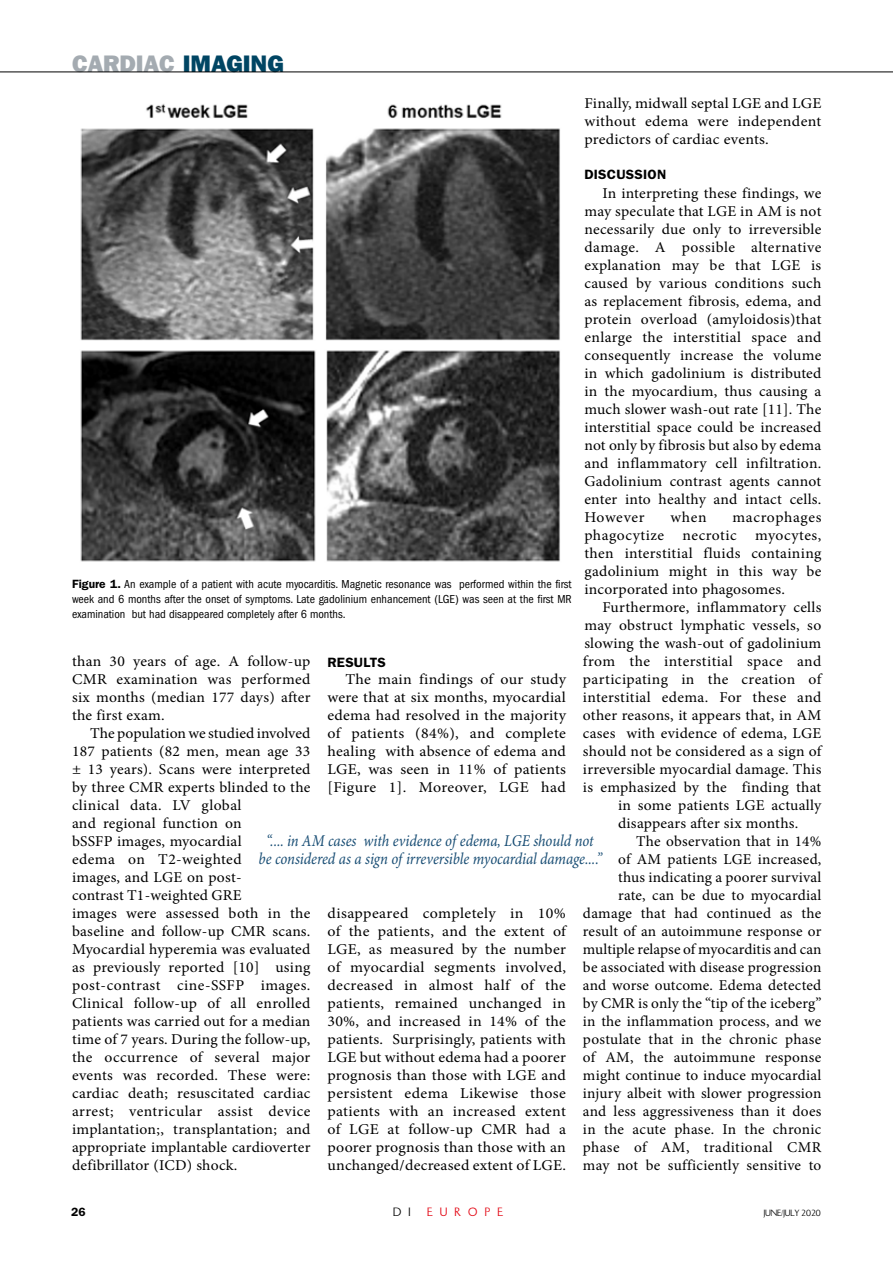
<style>
.page{position:relative;width:893px;height:1263px;background:#fff}
.page>*{position:absolute;margin:0;border:0;box-sizing:border-box;transform-origin:0 0}
.t1{font:24px "ITC Franklin Gothic Std Hvy";color:#a4abb1}
.t2{font:italic 16.5px/18px "Minion Pro";letter-spacing:-.005em;color:#184d74;text-align:center;scale:.89 1}
.t3{font:15px/18px "Minion Pro";letter-spacing:.015em;color:#000;text-align:justify;scale:1.04 1}
.t4{font:15px/18px "Minion Pro";letter-spacing:.015em;color:#000;text-align:justify;scale:1.06 1}
.t5{font:15px "Minion Pro";letter-spacing:.015em;color:#000}
.t6{font:600 13.5px "ITC Franklin Gothic Std";letter-spacing:.015em;color:#000;scale:1.04 1}
.t7{font:condensed 12px/15px "ITC Franklin Gothic Std";color:#000;text-align:justify}
.t8{font:12px "OPTI Susan";letter-spacing:.6em;color:#e30613}
.t9{font:600 12px "ITC Franklin Gothic Std";color:#000}
.t10{font:12px "OPTI Susan";color:#000}
.t11{font:9px "OPTI Susan";color:#000}
.s1{color:#004563}
.s2{font-weight:600;font-stretch:normal}
</style>
<div class="page">
<hr style="left:0;top:72px;width:893px;height:1px;background:#000">
<img style="left:80px;top:103px;width:480px;height:459px">
<h1 class="t1" style="left:72px;top:50px;width:213px">CARDIAC <span class="s1">IMAGING</span></h1>
<p class="t4" style="left:584px;top:94px;width:225px">Finally, midwall septal LGE and LGE without edema were independent predictors of cardiac events.</p>
<p class="t6" style="left:584px;top:167px;width:80px">DISCUSSION</p>
<p class="t3" style="left:584px;top:184px;width:229px;text-indent:18px">In interpreting these findings, we may speculate that LGE in AM is not necessarily due only to irreversible damage. A possible alternative explanation may be that LGE is caused by various conditions such as replacement fibrosis, edema, and protein overload (amyloidosis)that enlarge the interstitial space and consequently increase the volume in which gadolinium is distributed in the myocardium, thus causing a much slower wash-out rate [11]. The interstitial space could be increased not only by fibrosis but also by edema and inflammatory cell infiltration.<br>Gadolinium contrast agents cannot enter into healthy and intact cells.<br>However</p>
<p class="t3" style="left:584px;top:508px;width:229px;text-indent:148px">macrophages phagocytize necrotic myocytes, then interstitial fluids containing gadolinium might in this way be incorporated into phagosomes.</p>
<p class="t3" style="left:602px;top:598px;width:212px">Furthermore, inflammatory cells</p>
<p class="t3" style="left:584px;top:616px;width:229px">may obstruct lymphatic vessels, so</p>
<p class="t3" style="left:584px;top:634px;width:229px">slowing the wash-out of gadolinium</p>
<p class="t3" style="left:583px;top:652px;width:231px">from the interstitial space and</p>
<p class="t3" style="left:583px;top:670px;width:231px">participating in the creation of</p>
<p class="t3" style="left:583px;top:688px;width:231px">interstitial edema. For these and</p>
<p class="t3" style="left:583px;top:706px;width:231px">other reasons, it appears that, in AM</p>
<p class="t3" style="left:583px;top:724px;width:231px">cases with evidence of edema, LGE</p>
<p class="t3" style="left:583px;top:742px;width:231px">should not be considered as a sign of</p>
<p class="t3" style="left:583px;top:760px;width:231px">irreversible myocardial damage. This</p>
<p class="t3" style="left:583px;top:778px;width:231px">is emphasized by the finding that</p>
<p class="t3" style="left:618px;top:796px;width:197px">in some patients LGE actually</p>
<p class="t3" style="left:618px;top:814px;width:175px">disappears after six months.</p>
<p class="t5" style="left:636px;top:831px;width:187px">The observation that in 14%</p>
<p class="t5" style="left:618px;top:849px;width:205px">of AM patients LGE increased,</p>
<p class="t5" style="left:618px;top:867px;width:205px">thus indicating a poorer survival</p>
<p class="t5" style="left:618px;top:885px;width:205px">rate, can be due to myocardial</p>
<p class="t5" style="left:583px;top:903px;width:240px">damage that had continued as the</p>
<p class="t5" style="left:583px;top:921px;width:240px">result of an autoimmune response or</p>
<p class="t5" style="left:583px;top:939px;width:240px">multiple relapse of myocarditis and can</p>
<p class="t5" style="left:583px;top:957px;width:240px">be associated with disease progression</p>
<p class="t5" style="left:583px;top:975px;width:240px">and worse outcome. Edema detected</p>
<p class="t5" style="left:583px;top:993px;width:240px">by CMR is only the “tip of the iceberg”</p>
<p class="t5" style="left:583px;top:1011px;width:240px">in the inflammation process, and we</p>
<p class="t5" style="left:583px;top:1029px;width:240px">postulate that in the chronic phase</p>
<p class="t5" style="left:583px;top:1047px;width:240px">of AM, the autoimmune response</p>
<p class="t5" style="left:583px;top:1065px;width:240px">might continue to induce myocardial</p>
<p class="t5" style="left:583px;top:1083px;width:240px">injury albeit with slower progression</p>
<p class="t5" style="left:583px;top:1101px;width:240px">and less aggressiveness than it does</p>
<p class="t5" style="left:583px;top:1119px;width:240px">in the acute phase. In the chronic</p>
<p class="t5" style="left:583px;top:1137px;width:240px">phase of AM, traditional CMR</p>
<p class="t5" style="left:583px;top:1155px;width:240px">may not be sufficiently sensitive to</p>
<p class="t3" style="left:670px;top:508px;width:36px">when</p>
<p class="t7" style="left:72px;top:577px;width:501px"><span class="s2">Figure 1.</span> An example of a patient with acute myocarditis. Magnetic resonance was performed within the first week and 6 months after the onset of symptoms. Late gadolinium enhancement (LGE) was seen at the first MR examination but had disappeared completely after 6 months.</p>
<p class="t3" style="left:72px;top:652px;width:231px">than 30 years of age. A follow-up CMR examination was performed six months (median 177 days) after the first exam.</p>
<p class="t3" style="left:72px;top:724px;width:231px;text-align:left;text-indent:18px">The population we studied involved<br>187 patients (82 men, mean age 33 ± 13 years). Scans were interpreted by three CMR experts blinded to the clinical data. LV global<br>and regional function on<br>bSSFP images, myocardial<br>edema on T2-weighted<br>images, and LGE on post-<br>contrast T1-weighted GRE<br>images were assessed both in the baseline and follow-up CMR scans.<br>Myocardial hyperemia was evaluated as previously reported [10] using post-contrast cine-SSFP images.<br>Clinical follow-up of all enrolled patients was carried out for a median time of 7 years. During the follow-up, the occurrence of several major events was recorded. These were: cardiac death; resuscitated cardiac arrest; ventricular assist device implantation;, transplantation; and appropriate implantable cardioverter defibrillator (ICD) shock.</p>
<p class="t6" style="left:327px;top:654px;width:58px">RESULTS</p>
<p class="t4" style="left:327px;top:670px;width:227px;text-indent:18px">The main findings of our study were that at six months, myocardial edema had resolved in the majority of patients (84%), and complete healing with absence of edema and LGE, was seen in 11% of patients [Figure 1]. Moreover, LGE had</p>
<p class="t2" style="left:259px;top:832px;width:387px">“.... in AM cases with evidence of edema, LGE should not be considered as a sign of irreversible myocardial damage....”</p>
<p class="t4" style="left:327px;top:904px;width:227px">disappeared completely in 10% of the patients, and the extent of LGE, as measured by the number of myocardial segments involved, decreased in almost half of the patients, remained unchanged in 30%, and increased in 14% of the patients. Surprisingly, patients with LGE but without edema had a poorer prognosis than those with LGE and persistent edema Likewise those patients with an increased extent of LGE at follow-up CMR had a poorer prognosis than those with an unchanged/decreased extent of LGE.</p>
<p class="t9" style="left:71px;top:1205px;width:16px">26</p>
<p class="t10" style="left:393px;top:1205px;width:19px">D I</p>
<p class="t8" style="left:427px;top:1205px;width:77px">EUROPE</p>
<p class="t11" style="left:764px;top:1208px;width:58px">JUNE/JULY 2020</p>
</div>
